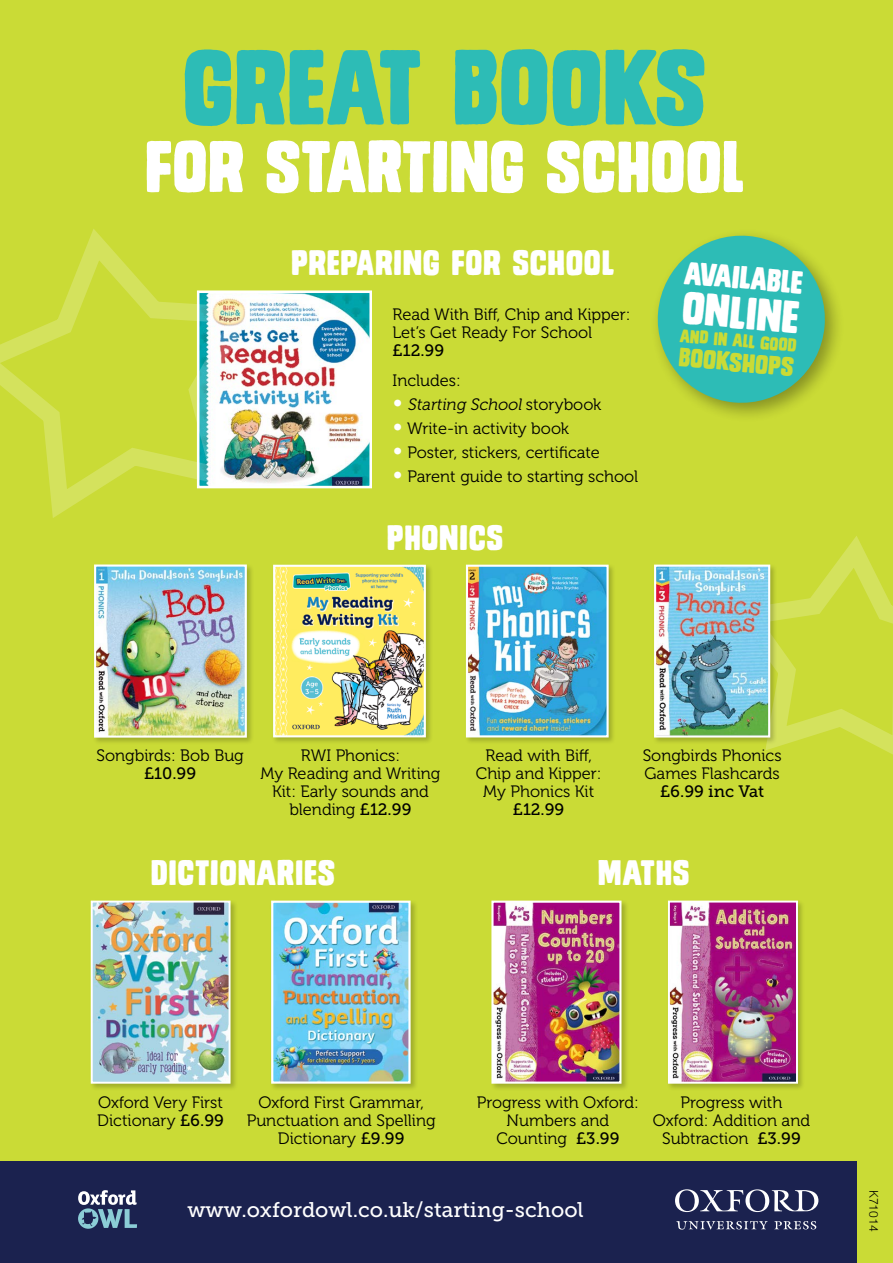
<style>
.page{position:relative;width:893px;height:1263px;background:#cadb36}
.page>*{position:absolute;margin:0;border:0;box-sizing:border-box;transform-origin:0 0}
.t1{font:101.55px "Monstro Solid";color:#2dbcb6}
.t2{font:69.75px "Monstro Solid";color:#fff}
.t3{font:50.55px "OUP1";color:#fff}
.t4{font:43.65px "Monstro Solid";color:#fff}
.t5{font:33.9px "Monstro Solid";letter-spacing:.02em;color:#fff}
.t6{font:30.6px "Monstro Solid";color:#fff}
.t7{font:25.35px "Monstro Solid";color:#cadb36}
.t8{font:21.15px "Museo Slab 500";color:#fff}
.t9{font:17.55px "Monstro Solid";color:#cadb36}
.t10{font:16.5px/18px "Museo 300";color:#000;text-align:center}
.t11{font:16.5px "Museo Slab 500";color:#000}
.t12{font:italic 16.5px "Museo 300";color:#000}
.t13{font:300 12px "Helvetica";color:#000}
.s1{font-style:normal;font-size:24px;color:#fff}
.s2{font-style:normal}
.s3{font-size:24px;color:#fff}
.s4{font-family:"Museo Slab 500"}
</style>
<div class="page">
<svg style="left:765px;top:536px;width:128px;height:219px"></svg>
<div style="left:0;top:1162px;width:857px;height:101px;background:#1b224f"></div>
<svg style="left:78px;top:1190px;width:59px;height:39px"></svg>
<img style="left:270px;top:294px;width:98px;height:190px">
<div style="left:197px;top:290px;width:175px;height:198px;border:3px solid #fff"></div>
<div style="left:464px;top:563px;width:152px;height:182px;background:#000;opacity:.21"></div>
<img style="left:469px;top:568px;width:137px;height:166px">
<div style="left:466px;top:565px;width:143px;height:172px;border:2px solid #fff"></div>
<div style="left:652px;top:563px;width:126px;height:182px;background:#000;opacity:.21"></div>
<img style="left:657px;top:568px;width:110px;height:166px">
<div style="left:654px;top:565px;width:116px;height:172px;border:2px solid #fff"></div>
<div style="left:89px;top:899px;width:149px;height:192px;background:#000;opacity:.21"></div>
<img style="left:94px;top:903px;width:134px;height:178px">
<div style="left:91px;top:900px;width:140px;height:184px;border:2px solid #fff"></div>
<div style="left:269px;top:899px;width:149px;height:192px;background:#000;opacity:.21"></div>
<img style="left:274px;top:903px;width:134px;height:178px">
<div style="left:271px;top:900px;width:140px;height:184px;border:2px solid #fff"></div>
<div style="left:649px;top:227px;width:196px;height:196px;background:#000;opacity:.33"></div>
<svg style="left:654px;top:232px;width:174px;height:174px"></svg>
<div style="left:490px;top:899px;width:139px;height:192px;background:#000;opacity:.21"></div>
<img style="left:494px;top:903px;width:124px;height:178px">
<div style="left:491px;top:900px;width:130px;height:184px;border:2px solid #fff"></div>
<div style="left:666px;top:899px;width:140px;height:192px;background:#000;opacity:.21"></div>
<img style="left:671px;top:903px;width:124px;height:178px">
<div style="left:668px;top:900px;width:130px;height:184px;border:2px solid #fff"></div>
<svg style="left:0;top:229px;width:270px;height:289px"></svg>
<div style="left:92px;top:563px;width:162px;height:182px;background:#000;opacity:.21"></div>
<img style="left:97px;top:567px;width:147px;height:168px">
<div style="left:94px;top:564px;width:153px;height:174px;border:2px solid #fff"></div>
<div style="left:271px;top:563px;width:162px;height:182px;background:#000;opacity:.21"></div>
<img style="left:276px;top:568px;width:147px;height:166px">
<div style="left:273px;top:565px;width:153px;height:172px;border:2px solid #fff"></div>
<h1 class="t1" style="left:182px;top:32px;width:526px">GREAT BOOKS</h1>
<h2 class="t2" style="left:145px;top:129px;width:601px">FOR STARTING SCHOOL</h2>
<h3 class="t5" style="left:291px;top:244px;width:325px">PREPARING FOR SCHOOL</h3>
<p class="t10" style="left:393px;top:306px;width:239px;text-align:left">Read With Biff, Chip and Kipper:<br>Let’s Get Ready For School</p>
<p class="t11" style="left:393px;top:341px;width:53px">£12.99</p>
<p class="t10" style="left:393px;top:372px;width:70px">Includes:</p>
<p class="t12" style="left:393px;top:396px;width:210px"><span class="s1">•</span> Starting School <span class="s2">s t o r y b o o k</span></p>
<p class="t10" style="left:393px;top:420px;width:178px"><span class="s3">•</span> Write-in activity book</p>
<p class="t10" style="left:393px;top:444px;width:209px"><span class="s3">•</span> Poster, stickers, certificate</p>
<p class="t10" style="left:393px;top:468px;width:247px"><span class="s3">•</span> Parent guide to starting school</p>
<h3 class="t5" style="left:387px;top:520px;width:116px">PHONICS</h3>
<h3 class="t6" style="left:686px;top:256px;width:120px;rotate:5deg">AVAILABLE</h3>
<h3 class="t4" style="left:684px;top:284px;width:118px;rotate:5deg">ONLINE</h3>
<p class="t9" style="left:681px;top:326px;width:119px;rotate:5deg">AND IN ALL GOOD</p>
<h3 class="t7" style="left:680px;top:343px;width:117px;rotate:5deg">BOOKSHOPS</h3>
<p class="t10" style="left:96px;top:746px;width:149px">Songbirds: Bob Bug</p>
<p class="t11" style="left:144px;top:764px;width:54px">£10.99</p>
<p class="t10" style="left:260px;top:746px;width:182px">RWI Phonics:<br>My Reading and Writing<br>Kit: Early sounds and blending <span class="s4">£12.99</span></p>
<p class="t10" style="left:476px;top:746px;width:127px">Read with Biff,<br>Chip and Kipper:<br>My Phonics Kit</p>
<p class="t11" style="left:513px;top:800px;width:53px">£12.99</p>
<p class="t10" style="left:643px;top:746px;width:140px;text-align:left">Songbirds Phonics<br>Games Flashcards</p>
<p class="t11" style="left:660px;top:782px;width:105px">£6.99 inc Vat</p>
<h3 class="t5" style="left:151px;top:854px;width:186px">DICTIONARIES</h3>
<h3 class="t5" style="left:598px;top:854px;width:93px">MATHS</h3>
<p class="t10" style="left:97px;top:1093px;width:128px;text-align:left">Oxford Very First<br>Dictionary <span class="s4">£6.99</span></p>
<p class="t10" style="left:247px;top:1093px;width:190px">Oxford First Grammar,<br>Punctuation and Spelling<br>Dictionary <span class="s4">£9.99</span></p>
<p class="t10" style="left:477px;top:1093px;width:163px">Progress with Oxford:<br>Numbers and<br>Counting <span class="s4">£3.99</span></p>
<p class="t10" style="left:653px;top:1093px;width:159px">Progress with<br>Oxford: Addition and<br>Subtraction <span class="s4">£3.99</span></p>
<p class="t8" style="left:187px;top:1198px;width:398px">www.oxfordowl.co.uk/starting-school</p>
<h3 class="t3" style="left:675px;top:1182px;width:145px">1</h3>
<p class="t13" style="left:881px;top:1190px;width:43px;rotate:90deg">K71014</p>
</div>
